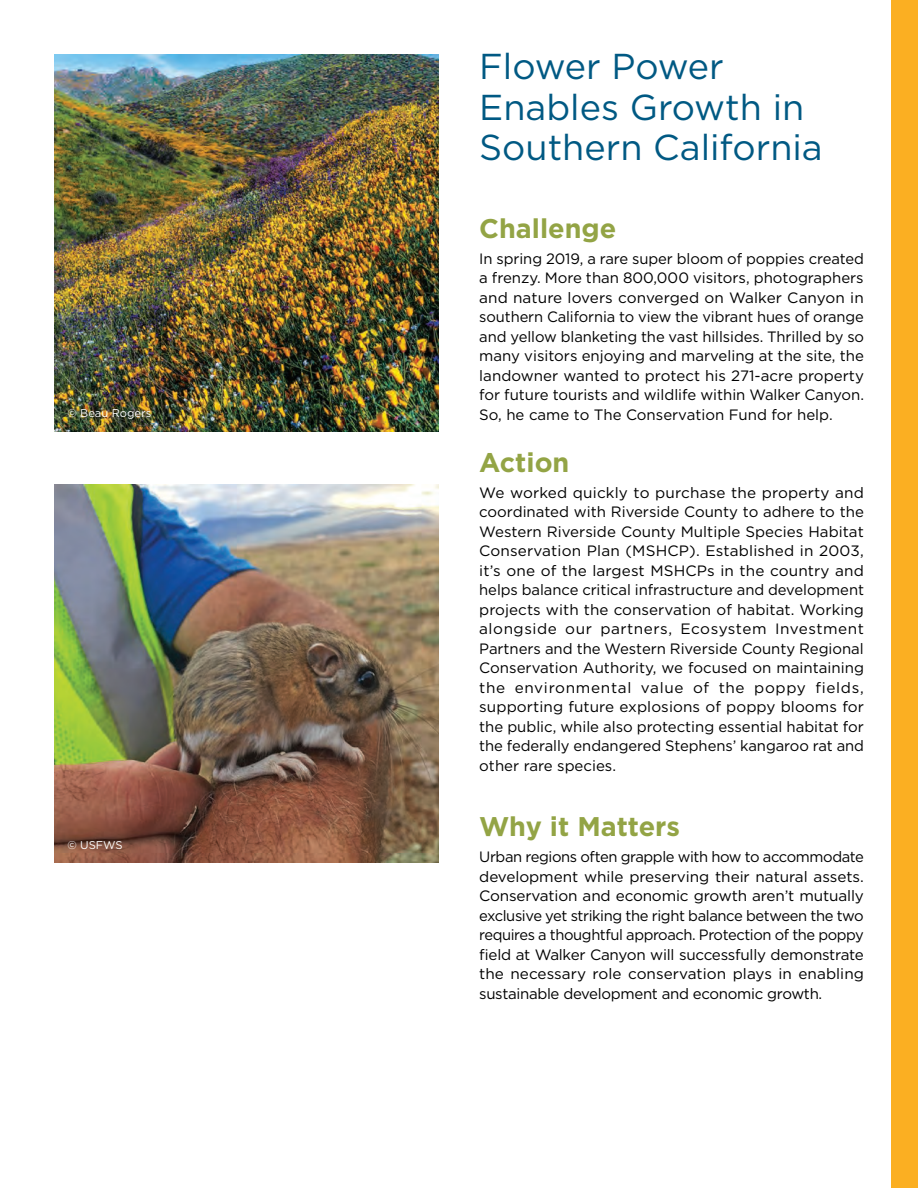
<style>
.page{position:relative;width:918px;height:1188px;background:#fff}
.page>*{position:absolute;margin:0;border:0;box-sizing:border-box;transform-origin:0 0}
.t1{font:36px/40.5px "Gotham";color:#005983}
.t2{font:700 27px "Gotham";color:#93a445}
.t3{font:15px/19.5px "Gotham";letter-spacing:-.005em;color:#000001;text-align:justify}
.t4{font:11.25px "Gotham";color:#fff}
</style>
<div class="page">
<img style="left:54px;top:54px;width:385px;height:378px">
<div style="left:891px;top:0;width:27px;height:1188px;background:#fbaf22"></div>
<img style="left:54px;top:485px;width:385px;height:378px">
<p class="t4" style="left:68px;top:406px;width:85px">© Beau Rogers</p>
<p class="t4" style="left:68px;top:838px;width:57px">© USFWS</p>
<h1 class="t1" style="left:479px;top:45px;width:345px">Flower Power<br>Enables Growth in<br>Southern California</h1>
<h2 class="t2" style="left:479px;top:210px;width:139px">Challenge</h2>
<p class="t3" style="left:479px;top:248px;width:386px">In spring 2019, a rare super bloom of poppies created a frenzy. More than 800,000 visitors, photographers and nature lovers converged on Walker Canyon in southern California to view the vibrant hues of orange and yellow blanketing the vast hillsides. Thrilled by so many visitors enjoying and marveling at the site, the landowner wanted to protect his 271-acre property for future tourists and wildlife within Walker Canyon.<br>So, he came to The Conservation Fund for help.</p>
<h2 class="t2" style="left:479px;top:444px;width:92px">Action</h2>
<p class="t3" style="left:479px;top:482px;width:386px">We worked quickly to purchase the property and coordinated with Riverside County to adhere to the Western Riverside County Multiple Species Habitat Conservation Plan (MSHCP). Established in 2003, it’s one of the largest MSHCPs in the country and helps balance critical infrastructure and development projects with the conservation of habitat. Working alongside our partners, Ecosystem Investment Partners and the Western Riverside County Regional Conservation Authority, we focused on maintaining the environmental value of the poppy fields, supporting future explosions of poppy blooms for the public, while also protecting essential habitat for the federally endangered Stephens’ kangaroo rat and other rare species.</p>
<h2 class="t2" style="left:479px;top:809px;width:202px">Why it Matters</h2>
<p class="t3" style="left:479px;top:847px;width:386px">Urban regions often grapple with how to accommodate development while preserving their natural assets.<br>Conservation and economic growth aren’t mutually exclusive yet striking the right balance between the two requires a thoughtful approach. Protection of the poppy field at Walker Canyon will successfully demonstrate the necessary role conservation plays in enabling sustainable development and economic growth.</p>
</div>
